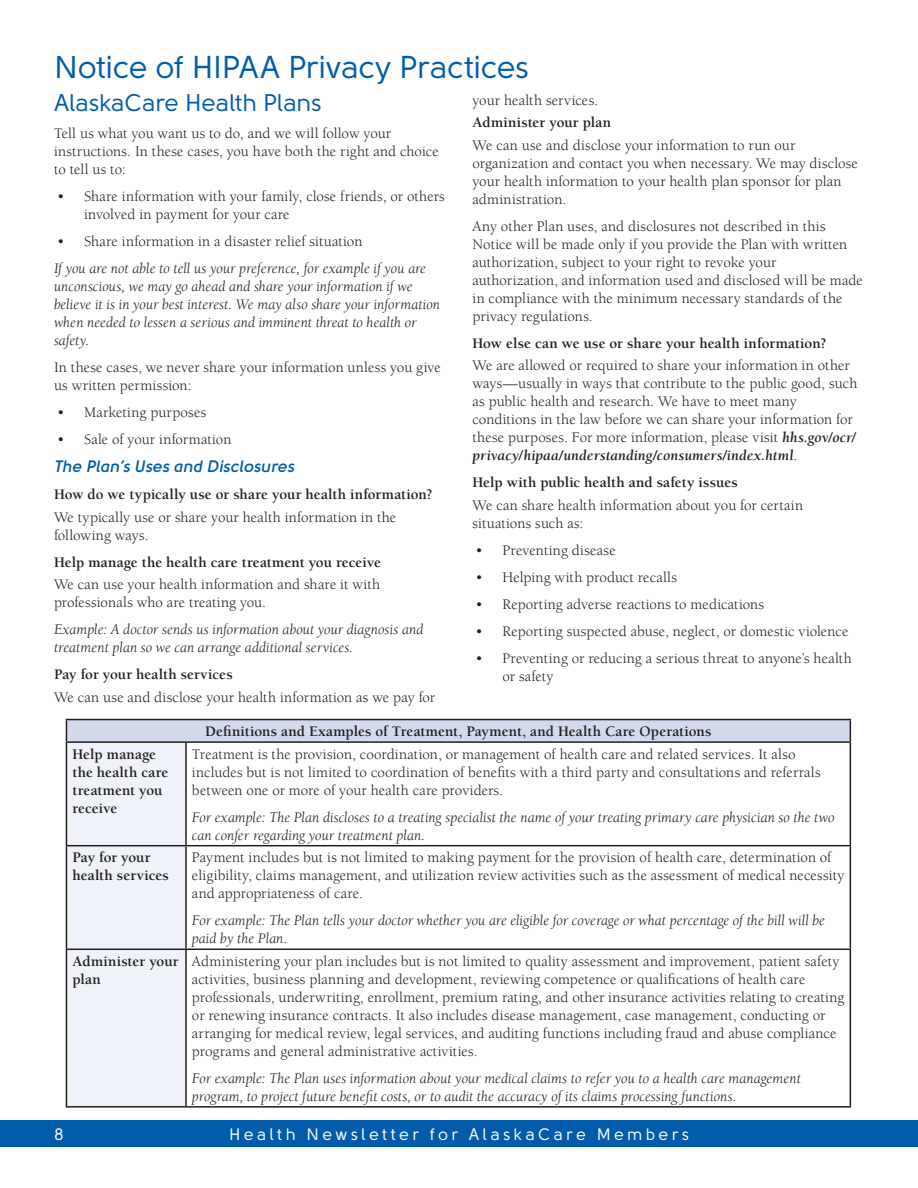
<style>
.page{position:relative;width:918px;height:1188px;background:#fff}
.page>*{position:absolute;margin:0;border:0;box-sizing:border-box;transform-origin:0 0}
.t1{font:31.5px "Solomon Sans Normal";letter-spacing:-.01em;color:#015dab}
.t2{font:24px "Solomon Sans Normal";letter-spacing:-.01em;color:#015dab}
.t3{font:16.5px "Solomon Sans Normal";letter-spacing:.2em;color:#fff}
.t4{font:16.5px "Solomon Sans Semi Bold Italic";color:#015dab}
.t5{font:15px/18px "Berkeley Std";letter-spacing:.005em;color:#231f20}
.t6{font:italic 15px/18px "Berkeley Std";color:#231f20}
.t7{font:700 15px/18px "Berkeley Std";letter-spacing:.005em;color:#231f20}
.s1{font-weight:700;font-style:italic}
</style>
<div class="page">
<div style="left:0;top:1120px;width:918px;height:28px;background:#015dab"></div>
<div style="left:66px;top:720px;width:784px;height:22px;background:#d3daee"></div>
<div style="left:67px;top:743px;width:118px;height:363px;background:#eff2f9"></div>
<hr style="left:66px;top:719px;width:120px;height:1px;background:#231f20">
<svg style="left:66px;top:720px;width:1px;height:21px"></svg>
<hr style="left:186px;top:719px;width:665px;height:1px;background:#231f20">
<svg style="left:850px;top:720px;width:1px;height:21px"></svg>
<hr style="left:66px;top:741px;width:120px;height:2px;background:#231f20">
<hr style="left:66px;top:743px;width:1px;height:102px;background:#231f20">
<hr style="left:186px;top:741px;width:665px;height:2px;background:#231f20">
<hr style="left:185px;top:743px;width:2px;height:102px;background:#231f20">
<hr style="left:850px;top:743px;width:1px;height:102px;background:#231f20">
<hr style="left:66px;top:845px;width:120px;height:1px;background:#231f20">
<hr style="left:66px;top:846px;width:1px;height:103px;background:#231f20">
<hr style="left:186px;top:845px;width:665px;height:1px;background:#231f20">
<hr style="left:185px;top:846px;width:2px;height:103px;background:#231f20">
<hr style="left:850px;top:846px;width:1px;height:103px;background:#231f20">
<hr style="left:66px;top:949px;width:120px;height:1px;background:#231f20">
<hr style="left:66px;top:950px;width:1px;height:156px;background:#231f20">
<hr style="left:186px;top:949px;width:665px;height:1px;background:#231f20">
<hr style="left:185px;top:950px;width:2px;height:156px;background:#231f20">
<hr style="left:850px;top:950px;width:1px;height:156px;background:#231f20">
<hr style="left:66px;top:1106px;width:120px;height:2px;background:#231f20">
<hr style="left:186px;top:1106px;width:665px;height:2px;background:#231f20">
<h1 class="t1" style="left:54px;top:49px;width:476px">Notice of HIPAA Privacy Practices</h1>
<h2 class="t2" style="left:54px;top:89px;width:269px">AlaskaCare Health Plans</h2>
<p class="t5" style="left:54px;top:124px;width:386px">Tell us what you want us to do, and we will follow your instructions. In these cases, you have both the right and choice to tell us to:</p>
<p class="t5" style="left:84px;top:187px;width:362px;text-indent:-27px">• Share information with your family, close friends, or others involved in payment for your care</p>
<p class="t5" style="left:57px;top:232px;width:307px">• Share information in a disaster relief situation</p>
<p class="t6" style="left:54px;top:259px;width:388px">If you are not able to tell us your preference, for example if you are unconscious, we may go ahead and share your information if we believe it is in your best interest. We may also share your information when needed to lessen a serious and imminent threat to health or safety.</p>
<p class="t5" style="left:54px;top:358px;width:388px">In these cases, we never share your information unless you give us written permission:</p>
<p class="t5" style="left:57px;top:403px;width:151px">• Marketing purposes</p>
<p class="t5" style="left:57px;top:430px;width:176px">• Sale of your information</p>
<p class="t4" style="left:54px;top:457px;width:242px">The Plan’s Uses and Disclosures</p>
<p class="t7" style="left:54px;top:486px;width:380px">How do we typically use or share your health information?</p>
<p class="t5" style="left:54px;top:508px;width:344px">We typically use or share your health information in the following ways.</p>
<p class="t7" style="left:54px;top:553px;width:329px">Help manage the health care treatment you receive</p>
<p class="t5" style="left:54px;top:576px;width:328px">We can use your health information and share it with professionals who are treating you.</p>
<p class="t6" style="left:54px;top:621px;width:371px">Example: A doctor sends us information about your diagnosis and treatment plan so we can arrange additional services.</p>
<p class="t7" style="left:54px;top:666px;width:180px">Pay for your health services</p>
<p class="t5" style="left:54px;top:688px;width:383px">We can use and disclose your health information as we pay for</p>
<p class="t5" style="left:472px;top:91px;width:127px">your health services.</p>
<p class="t7" style="left:472px;top:114px;width:140px">Administer your plan</p>
<p class="t5" style="left:472px;top:136px;width:387px">We can use and disclose your information to run our organization and contact you when necessary. We may disclose your health information to your health plan sponsor for plan administration.</p>
<p class="t5" style="left:472px;top:217px;width:392px">Any other Plan uses, and disclosures not described in this Notice will be made only if you provide the Plan with written authorization, subject to your right to revoke your authorization, and information used and disclosed will be made in compliance with the minimum necessary standards of the privacy regulations.</p>
<p class="t7" style="left:472px;top:334px;width:356px">How else can we use or share your health information?</p>
<p class="t5" style="left:472px;top:357px;width:386px">We are allowed or required to share your information in other ways—usually in ways that contribute to the public good, such as public health and research. We have to meet many conditions in the law before we can share your information for these purposes. For more information, please visit <span class="s1">hhs.gov/ocr/ privacy/hipaa/understanding/consumers/index.html</span>.</p>
<p class="t7" style="left:472px;top:474px;width:267px">Help with public health and safety issues</p>
<p class="t5" style="left:472px;top:496px;width:332px">We can share health information about you for certain situations such as:</p>
<p class="t5" style="left:476px;top:541px;width:142px">• Preventing disease</p>
<p class="t5" style="left:476px;top:568px;width:203px">• Helping with product recalls</p>
<p class="t5" style="left:476px;top:595px;width:290px">• Reporting adverse reactions to medications</p>
<p class="t5" style="left:476px;top:622px;width:374px">• Reporting suspected abuse, neglect, or domestic violence</p>
<p class="t5" style="left:502px;top:649px;width:351px;text-indent:-27px">• Preventing or reducing a serious threat to anyone’s health or safety</p>
<p class="t7" style="left:205px;top:723px;width:508px">Definitions and Examples of Treatment, Payment, and Health Care Operations</p>
<p class="t7" style="left:72px;top:745px;width:98px">Help manage the health care treatment you receive</p>
<p class="t5" style="left:192px;top:745px;width:630px">Treatment is the provision, coordination, or management of health care and related services. It also includes but is not limited to coordination of benefits with a third party and consultations and referrals between one or more of your health care providers.</p>
<p class="t6" style="left:192px;top:808px;width:644px">For example: The Plan discloses to a treating specialist the name of your treating primary care physician so the two can confer regarding your treatment plan.</p>
<p class="t7" style="left:72px;top:849px;width:98px">Pay for your health services</p>
<p class="t5" style="left:192px;top:849px;width:654px">Payment includes but is not limited to making payment for the provision of health care, determination of eligibility, claims management, and utilization review activities such as the assessment of medical necessity and appropriateness of care.</p>
<p class="t6" style="left:192px;top:912px;width:635px">For example: The Plan tells your doctor whether you are eligible for coverage or what percentage of the bill will be paid by the Plan.</p>
<p class="t7" style="left:72px;top:952px;width:108px">Administer your plan</p>
<p class="t5" style="left:192px;top:952px;width:654px">Administering your plan includes but is not limited to quality assessment and improvement, patient safety activities, business planning and development, reviewing competence or qualifications of health care professionals, underwriting, enrollment, premium rating, and other insurance activities relating to creating or renewing insurance contracts. It also includes disease management, case management, conducting or arranging for medical review, legal services, and auditing functions including fraud and abuse compliance programs and general administrative activities.</p>
<p class="t6" style="left:192px;top:1069px;width:610px">For example: The Plan uses information about your medical claims to refer you to a health care management program, to project future benefit costs, or to audit the accuracy of its claims processing functions.</p>
<p class="t3" style="left:54px;top:1125px;width:11px">8</p>
<p class="t3" style="left:229px;top:1125px;width:461px">Health Newsletter for AlaskaCare Members</p>
</div>
